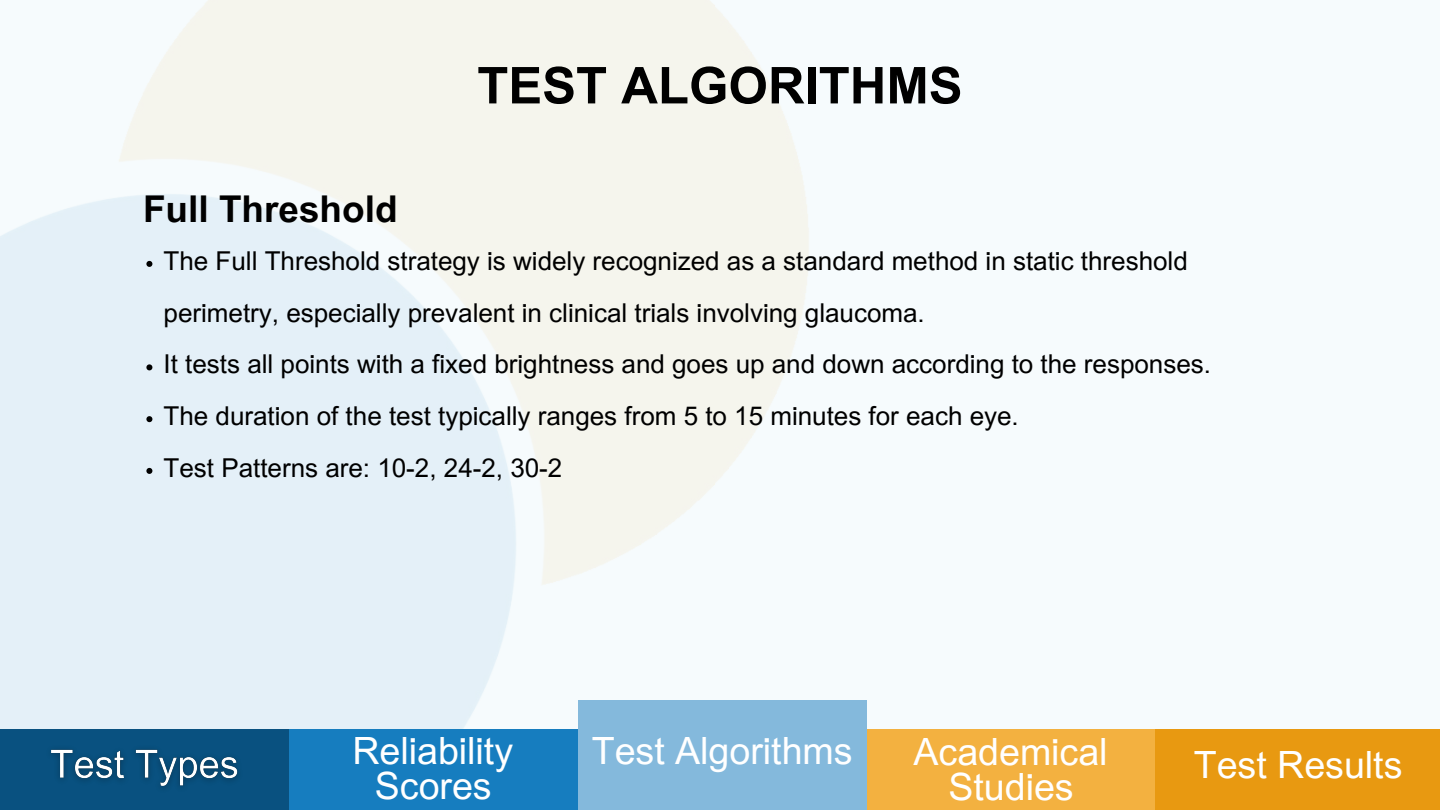
<style>
.page{position:relative;width:1440px;height:810px;background:#fff}
.page>*{position:absolute;margin:0;border:0;box-sizing:border-box;transform-origin:0 0}
.t1{font:700 50.8px "Arial MT Pro";color:#000}
.t2{font:37.6px/34.5px "Arial MT Pro";color:#fff;text-align:center}
.t3{font:700 37px "Arial MT Pro";color:#000}
.t4{font:26px/51.8px "Arial MT Pro";color:#000}
</style>
<div class="page">
<div style="left:0;top:0;width:1440px;height:810px;background:linear-gradient(to right,#e9f1f4,#fafdfd)"></div>
<div style="left:0;top:729px;width:289px;height:81px;background:#095180"></div>
<div style="left:289px;top:729px;width:289px;height:81px;background:#167dbf"></div>
<div style="left:578px;top:701px;width:289px;height:109px;background:#84b9dc"></div>
<div style="left:867px;top:729px;width:289px;height:81px;background:#f3b140"></div>
<div style="left:1156px;top:729px;width:284px;height:81px;background:#e89911"></div>
<img style="left:51px;top:749px;width:187px;height:39px">
<svg style="left:146px;top:261px;width:6px;height:6px"></svg>
<svg style="left:146px;top:364px;width:6px;height:6px"></svg>
<svg style="left:146px;top:416px;width:6px;height:6px"></svg>
<svg style="left:146px;top:468px;width:6px;height:6px"></svg>
<h3 class="t1" style="left:477px;top:67px;width:487px">TEST ALGORITHMS</h3>
<p class="t3" style="left:143px;top:195px;width:256px">Full Threshold</p>
<p class="t4" style="left:164px;top:238px;width:1026px">The Full Threshold strategy is widely recognized as a standard method in static threshold perimetry, especially prevalent in clinical trials involving glaucoma.</p>
<p class="t4" style="left:164px;top:342px;width:1049px">It tests all points with a fixed brightness and goes up and down according to the responses.</p>
<p class="t4" style="left:164px;top:393px;width:857px">The duration of the test typically ranges from 5 to 15 minutes for each eye.</p>
<h3 class="t4" style="left:164px;top:445px;width:400px">Test Patterns are: 10-2, 24-2, 30-2</h3>
<p class="t2" style="left:352px;top:738px;width:162px">Reliability<br>Scores</p>
<h3 class="t2" style="left:592px;top:738px;width:262px">Test Algorithms</h3>
<h1 class="t2" style="left:914px;top:739px;width:196px">Academical<br>Studies</h1>
<h2 class="t2" style="left:1194px;top:753px;width:210px">Test Results</h2>
</div>
